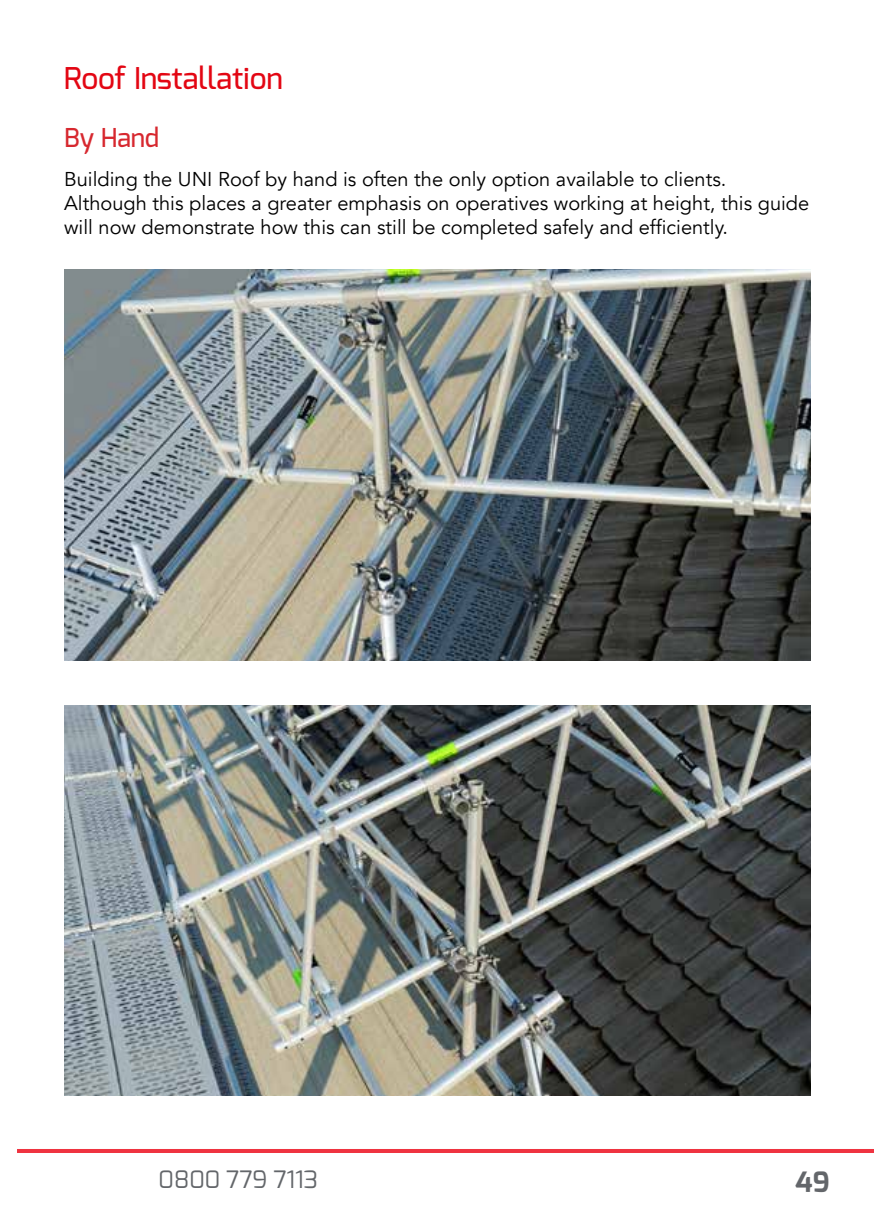
<style>
.page{position:relative;width:874px;height:1225px;background:#fff}
.page>*{position:absolute;margin:0;border:0;box-sizing:border-box;transform-origin:0 0}
.t1{font:500 30px "Exo";color:#e30613}
.t2{font:700 28px "Exo";color:#63666a}
.t3{font:500 26px "Exo";color:#d7282f}
.t4{font:24px "Exo";color:#63666a}
.t5{font:20px/24px "Avenir";color:#000}
</style>
<div class="page">
<hr style="left:17px;top:1149px;width:856px;height:4px;background:#ef3340">
<img style="left:64px;top:270px;width:745px;height:390px">
<img style="left:64px;top:706px;width:745px;height:390px">
<h1 class="t1" style="left:64px;top:59px;width:220px">Roof Installation</h1>
<h3 class="t3" style="left:64px;top:121px;width:96px">By Hand</h3>
<p class="t5" style="left:64px;top:167px;width:746px">Building the UNI Roof by hand is often the only option available to clients.<br>Although this places a greater emphasis on operatives working at height, this guide will now demonstrate how this can still be completed safely and efficiently.</p>
<p class="t4" style="left:158px;top:1164px;width:161px">0800 779 7113</p>
<h2 class="t2" style="left:794px;top:1164px;width:36px">49</h2>
</div>
